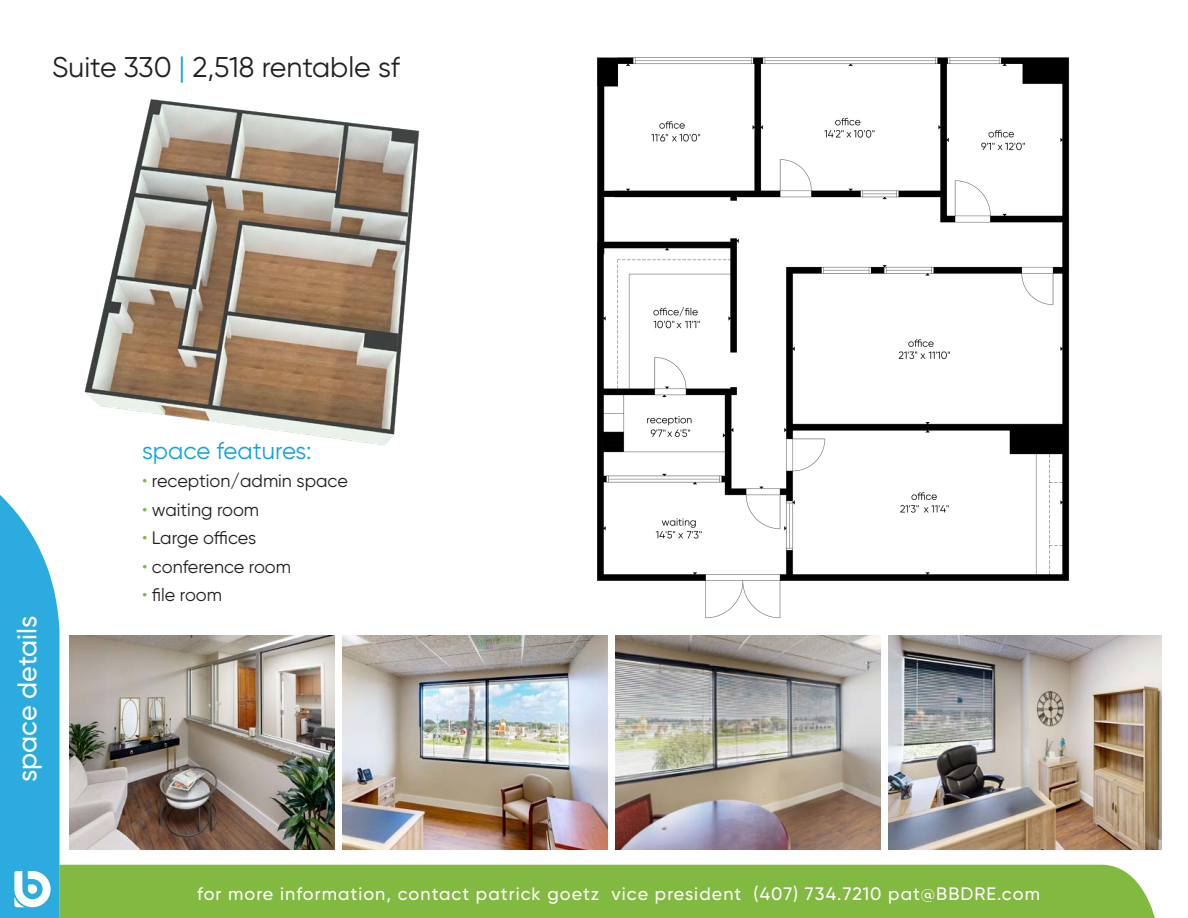
<style>
.page{position:relative;width:1188px;height:918px;background:#fff}
.page>*{position:absolute;margin:0;border:0;box-sizing:border-box;transform-origin:0 0}
.t1{font:28.5px "Gilroy";color:#231f20}
.t2{font:500 27px "Gilroy";color:#fff}
.t3{font:24px "Gilroy";color:#13a2db}
.t4{font:500 18px "Gilroy";letter-spacing:.06em;color:#fff}
.t5{font:18px "Gilroy";color:#231f20}
.t6{font:18px "Gilroy";letter-spacing:-.02em;color:#231f20}
.s1{color:#13a2db}
.s2{color:#81b941}
</style>
<div class="page">
<div style="left:59px;top:865px;width:1096px;height:53px;background:#81b941"></div>
<svg style="left:0;top:495px;width:59px;height:423px;background:#47b6e2"></svg>
<img style="left:70px;top:636px;width:264px;height:214px">
<img style="left:343px;top:636px;width:264px;height:214px">
<img style="left:889px;top:636px;width:273px;height:214px">
<img style="left:616px;top:636px;width:264px;height:214px">
<img style="left:597px;top:57px;width:473px;height:562px">
<img style="left:84px;top:99px;width:336px;height:347px">
<p class="t1" style="left:52px;top:49px;width:349px">Suite 330 <span class="s1">|</span> 2,518 rentable sf</p>
<p class="t2" style="left:10px;top:782px;width:168px;rotate:-90deg">space details</p>
<p class="t3" style="left:142px;top:436px;width:171px">space features:</p>
<p class="t5" style="left:142px;top:470px;width:207px"><span class="s2">•</span> reception/admin space</p>
<p class="t5" style="left:142px;top:499px;width:119px"><span class="s2">•</span> waiting room</p>
<p class="t6" style="left:142px;top:527px;width:116px"><span class="s2">•</span> Large offices</p>
<p class="t5" style="left:142px;top:556px;width:151px"><span class="s2">•</span> conference room</p>
<p class="t5" style="left:142px;top:584px;width:82px"><span class="s2">•</span> file room</p>
<p class="t4" style="left:197px;top:883px;width:844px">for more information, contact patrick goetz vice president (407) 734.7210 pat@BBDRE.com</p>
</div>
